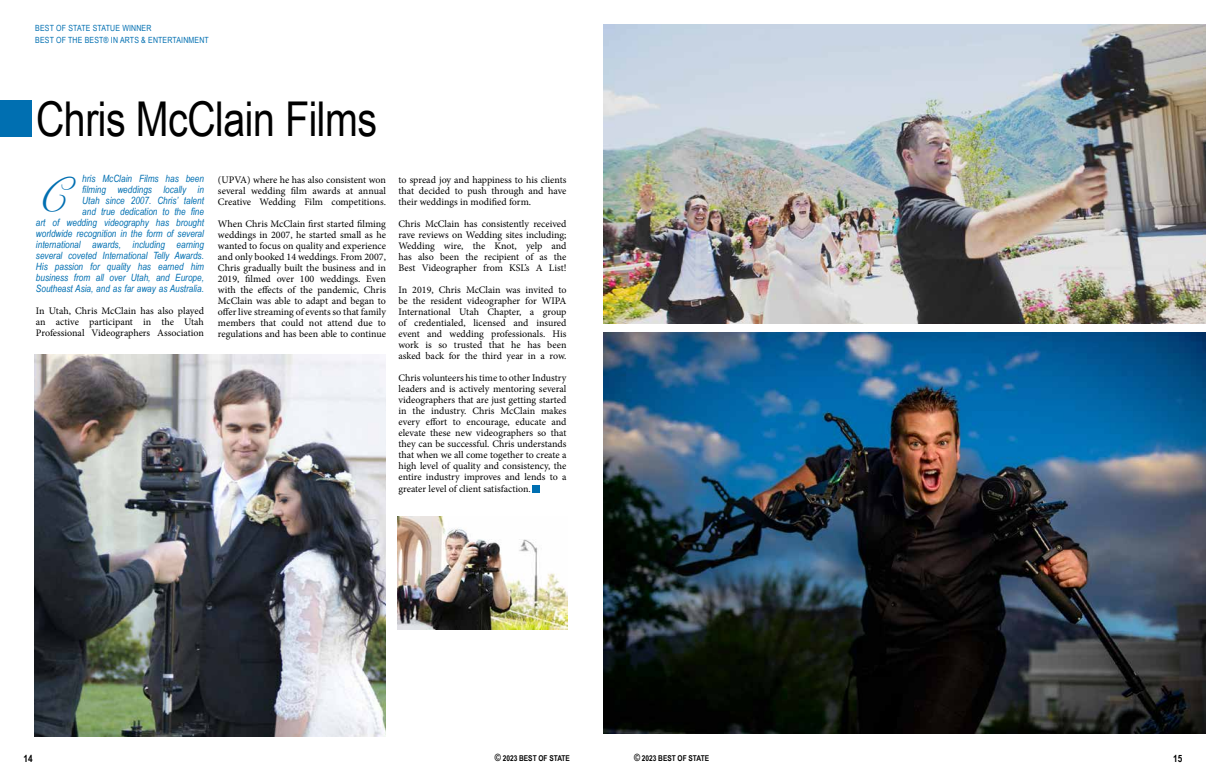
<style>
.page{position:relative;width:1206px;height:783px;background:#fff}
.page>*{position:absolute;margin:0;border:0;box-sizing:border-box;transform-origin:0 0}
.t1{font:48px "Arial Narrow";letter-spacing:-.01em;color:#000}
.t2{font:47.9px "Snell Roundhand";color:#006fb1}
.t3{font:10px/11px "Minion Pro";letter-spacing:-.005em;color:#000;text-align:justify}
.t4{font:italic 10px/11px "Arial Narrow";color:#006fb1;text-align:right}
.t5{font:700 10px "Arial Narrow";color:#000}
.t6{font:8.5px/12px "Arial Narrow";letter-spacing:.02em;color:#006fb1}
.t7{font:700 8px "Arial Narrow";color:#000}
.s1{font-size:10px}
</style>
<div class="page">
<div style="left:0;top:100px;width:32px;height:36px;background:#006fb1"></div>
<div style="left:533px;top:485px;width:7px;height:7px;background:#006fb1"></div>
<img style="left:34px;top:354px;width:352px;height:382px">
<img style="left:603px;top:24px;width:603px;height:299px">
<img style="left:603px;top:332px;width:603px;height:402px">
<img style="left:398px;top:517px;width:169px;height:113px">
<p class="t6" style="left:35px;top:21px;width:175px">BEST OF STATE STATUE WINNER<br>BEST OF THE BEST® IN ARTS &amp; ENTERTAINMENT</p>
<h1 class="t1" style="left:36px;top:84px;width:343px">Chris McClain Films</h1>
<p class="t4" style="left:36px;top:173px;width:170px">hris McClain Films has been<br>filming weddings locally in<br>Utah since 2007. Chris’ talent<br>and true dedication to the fine<br>art of wedding videography has brought worldwide recognition in the form of several international awards, including earning several coveted International Telly Awards.<br>His passion for quality has earned him business from all over Utah, and Europe, Southeast Asia, and as far away as Australia.</p>
<p class="t3" style="left:36px;top:306px;width:170px">In Utah, Chris McClain has also played an active participant in the Utah Professional Videographers Association</p>
<h2 class="t2" style="left:36px;top:158px;width:33px">C</h2>
<p class="t3" style="left:218px;top:175px;width:169px">(UPVA) where he has also consistent won several wedding film awards at annual Creative Wedding Film competitions.</p>
<p class="t3" style="left:218px;top:219px;width:170px">When Chris McClain first started filming weddings in 2007, he started small as he wanted to focus on quality and experience and only booked 14 weddings. From 2007, Chris gradually built the business and in 2019, filmed over 100 weddings. Even with the effects of the pandemic, Chris McClain was able to adapt and began to offer live streaming of events so that family members that could not attend due to regulations and has been able to continue</p>
<p class="t3" style="left:398px;top:175px;width:170px">to spread joy and happiness to his clients that decided to push through and have their weddings in modified form.</p>
<p class="t3" style="left:398px;top:219px;width:170px">Chris McClain has consistently received rave reviews on Wedding sites including; Wedding wire, the Knot, yelp and has also been the recipient of as the Best Videographer from KSL’s A List!</p>
<p class="t3" style="left:398px;top:285px;width:170px">In 2019, Chris McClain was invited to be the resident videographer for WIPA International Utah Chapter, a group of credentialed, licensed and insured event and wedding professionals. His work is so trusted that he has been asked back for the third year in a row.</p>
<p class="t3" style="left:398px;top:373px;width:170px">Chris volunteers his time to other Industry leaders and is actively mentoring several videographers that are just getting started in the industry. Chris McClain makes every effort to encourage, educate and elevate these new videographers so that they can be successful. Chris understands that when we all come together to create a high level of quality and consistency, the entire industry improves and lends to a</p>
<p class="t3" style="left:398px;top:484px;width:134px">greater level of client satisfaction.</p>
<p class="t5" style="left:24px;top:751px;width:11px">14</p>
<p class="t7" style="left:495px;top:752px;width:77px"><span class="s1">©</span> 2023 BEST OF STATE</p>
<p class="t7" style="left:634px;top:752px;width:77px"><span class="s1">©</span> 2023 BEST OF STATE</p>
<p class="t5" style="left:1173px;top:751px;width:11px">15</p>
</div>
